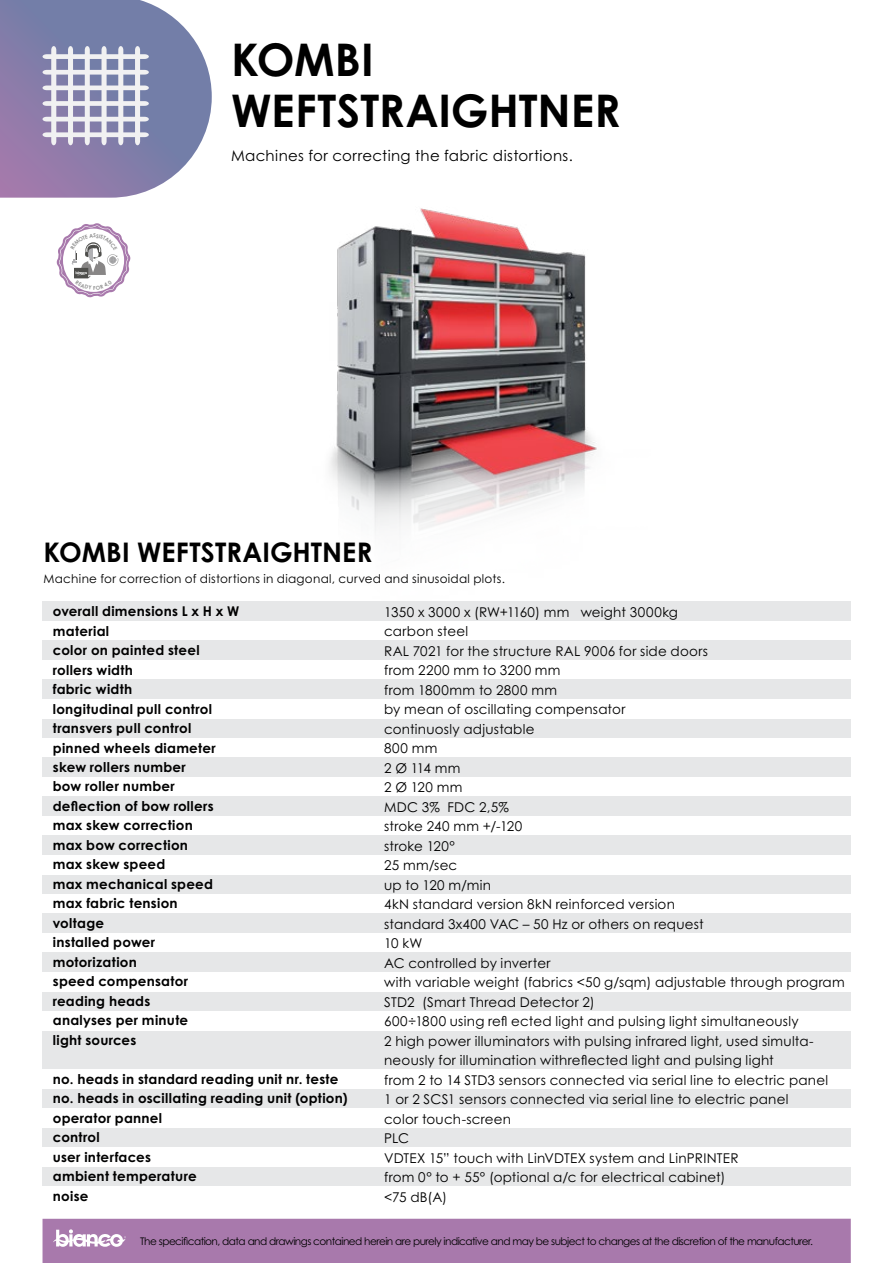
<style>
.page{position:relative;width:893px;height:1263px;background:#fff}
.page>*{position:absolute;margin:0;border:0;box-sizing:border-box;transform-origin:0 0}
.t1{font:700 45px/51px "Century Gothic Pro";color:#000}
.t2{font:700 27px "Century Gothic Pro";letter-spacing:.005em;color:#000}
.t3{font:15px "Century Gothic Pro";letter-spacing:.025em;color:#000}
.t4{font:13.5px/19.5px "Century Gothic Pro";letter-spacing:.02em;color:#000}
.t5{font:700 13.5px/19.5px "Century Gothic Pro";letter-spacing:.02em;color:#000}
.t6{font:12px "Century Gothic Pro";letter-spacing:.025em;color:#000}
.t7{font:10.5px "Century Gothic Pro";letter-spacing:-.05em;color:#000}
</style>
<div class="page">
<div style="left:43px;top:1219px;width:808px;height:44px;background:#a879ac"></div>
<svg style="left:0;top:0;width:212px;height:198px"></svg>
<img style="left:295px;top:208px;width:355px;height:394px">
<div style="left:43px;top:875px;width:808px;height:19px;background:#e6e7e8"></div>
<div style="left:43px;top:1030px;width:808px;height:39px;background:#e6e7e8"></div>
<div style="left:43px;top:719px;width:808px;height:19px;background:#e6e7e8"></div>
<div style="left:43px;top:602px;width:808px;height:19px;background:#e6e7e8"></div>
<div style="left:43px;top:914px;width:808px;height:19px;background:#e6e7e8"></div>
<div style="left:43px;top:1089px;width:808px;height:19px;background:#e6e7e8"></div>
<div style="left:43px;top:758px;width:808px;height:19px;background:#e6e7e8"></div>
<div style="left:43px;top:641px;width:808px;height:19px;background:#e6e7e8"></div>
<div style="left:43px;top:952px;width:808px;height:20px;background:#e6e7e8"></div>
<div style="left:43px;top:1128px;width:808px;height:19px;background:#e6e7e8"></div>
<div style="left:43px;top:797px;width:808px;height:19px;background:#e6e7e8"></div>
<div style="left:43px;top:991px;width:808px;height:20px;background:#e6e7e8"></div>
<div style="left:43px;top:1167px;width:808px;height:19px;background:#e6e7e8"></div>
<div style="left:43px;top:680px;width:808px;height:19px;background:#e6e7e8"></div>
<div style="left:43px;top:836px;width:808px;height:19px;background:#e6e7e8"></div>
<svg style="left:53px;top:1229px;width:73px;height:18px"></svg>
<svg style="left:56px;top:223px;width:75px;height:75px"></svg>
<h1 class="t1" style="left:231px;top:33px;width:391px">KOMBI<br>WEFTSTRAIGHTNER</h1>
<p class="t3" style="left:231px;top:147px;width:343px">Machines for correcting the fabric distortions.</p>
<h2 class="t2" style="left:44px;top:535px;width:330px">KOMBI WEFTSTRAIGHTNER</h2>
<p class="t6" style="left:44px;top:571px;width:463px">Machine for correction of distortions in diagonal, curved and sinusoidal plots.</p>
<p class="t5" style="left:53px;top:601px;width:188px">overall dimensions L x H x W material<br>color on painted steel rollers width<br>fabric width<br>longitudinal pull control transvers pull control pinned wheels diameter skew rollers number<br>bow roller number deflection of bow rollers max skew correction<br>max bow correction<br>max skew speed<br>max mechanical speed max fabric tension<br>voltage<br>installed power motorization<br>speed compensator reading heads<br>analyses per minute<br>light sources</p>
<p class="t5" style="left:53px;top:1069px;width:296px">no. heads in standard reading unit nr. teste no. heads in oscillating reading unit (option) operator pannel<br>control<br>user interfaces<br>ambient temperature<br>noise</p>
<p class="t4" style="left:384px;top:602px;width:462px">1350 x 3000 x (RW+1160) mm weight 3000kg<br>carbon steel<br>RAL 7021 for the structure RAL 9006 for side doors<br>from 2200 mm to 3200 mm<br>from 1800mm to 2800 mm<br>by mean of oscillating compensator<br>continuosly adjustable<br>800 mm<br>2 Ø 114 mm<br>2 Ø 120 mm<br>MDC 3% FDC 2,5%<br>stroke 240 mm +/-120<br>stroke 120°<br>25 mm/sec<br>up to 120 m/min<br>4kN standard version 8kN reinforced version<br>standard 3x400 VAC – 50 Hz or others on request<br>10 kW<br>AC controlled by inverter<br>with variable weight (fabrics &lt;50 g/sqm) adjustable through program<br>STD2 (Smart Thread Detector 2)<br>600÷1800 using refl ected light and pulsing light simultaneously<br>2 high power illuminators with pulsing infrared light, used simulta&shy;neously for illumination withreflected light and pulsing light<br>from 2 to 14 STD3 sensors connected via serial line to electric panel<br>1 or 2 SCS1 sensors connected via serial line to electric panel<br>color touch-screen<br>PLC<br>VDTEX 15” touch with LinVDTEX system and LinPRINTER<br>from 0° to + 55° (optional a/c for electrical cabinet)<br>&lt;75 dB(A)</p>
<p class="t7" style="left:140px;top:1234px;width:674px">The specification, data and drawings contained herein are purely indicative and may be subject to changes at the discretion of the manufacturer.</p>
</div>
